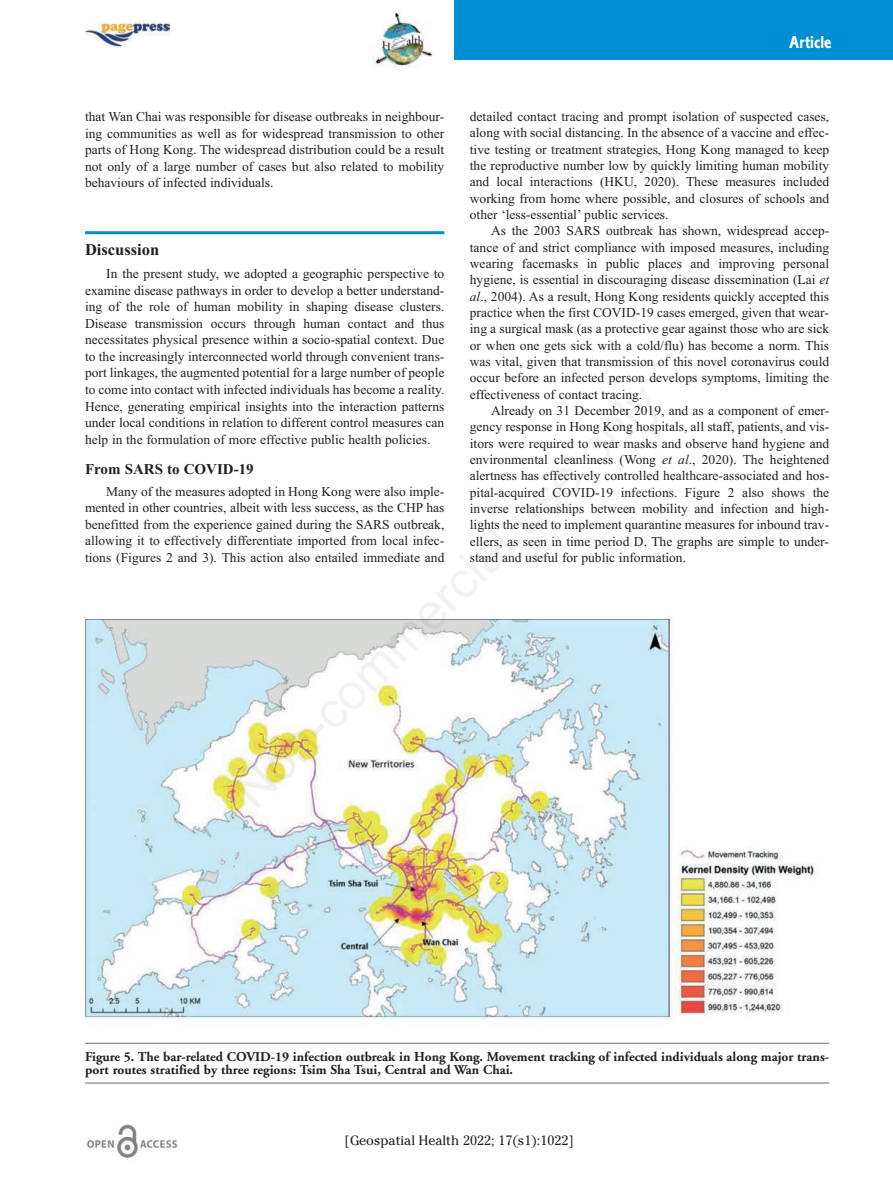
<style>
.page{position:relative;width:893px;height:1191px;background:#fff}
.page>*{position:absolute;margin:0;border:0;box-sizing:border-box;transform-origin:0 0}
.t1{font:18px "Corinthian Bold Condensed Plain";color:#fff}
.t2{font:700 16.5px "Times New Roman";color:#231f20}
.t3{font:700 15px "Times New Roman";color:#231f20}
.t4{font:13.5px/16.4px "Times New Roman";color:#231f20;text-align:justify}
.t5{font:700 13.5px/13.5px "Adobe Garamond";color:#231f20}
.t6{font:13.5px "Cheltenham";color:#231f20}
.s1{font-style:italic}
</style>
<div class="page">
<div style="left:454px;top:0;width:439px;height:60px;background:#008ed2"></div>
<img style="left:373px;top:11px;width:60px;height:57px">
<hr style="left:85px;top:231px;width:359px;height:3px;background:#008ed2">
<img style="left:86px;top:1124px;width:92px;height:35px">
<img style="left:85px;top:22px;width:84px;height:25px">
<hr style="left:85px;top:1042px;width:744px;height:1px;background:#6c6d70">
<hr style="left:85px;top:1082px;width:744px;height:1px;background:#6c6d70">
<img style="left:85px;top:620px;width:732px;height:399px">
<p class="t4" style="left:85px;top:108px;width:361px">that Wan Chai was responsible for disease outbreaks in neighbour&shy;ing communities as well as for widespread transmission to other parts of Hong Kong. The widespread distribution could be a result not only of a large number of cases but also related to mobility behaviours of infected individuals.</p>
<p class="t2" style="left:85px;top:240px;width:76px">Discussion</p>
<p class="t4" style="left:85px;top:265px;width:361px;text-indent:21px">In the present study, we adopted a geographic perspective to examine disease pathways in order to develop a better understand&shy;ing of the role of human mobility in shaping disease clusters.<br>Disease transmission occurs through human contact and thus necessitates physical presence within a socio-spatial context. Due to the increasingly interconnected world through convenient trans&shy;port linkages, the augmented potential for a large number of people to come into contact with infected individuals has become a reality.<br>Hence, generating empirical insights into the interaction patterns under local conditions in relation to different control measures can help in the formulation of more effective public health policies.</p>
<p class="t3" style="left:85px;top:460px;width:170px">From SARS to COVID-19</p>
<p class="t4" style="left:85px;top:483px;width:361px;text-indent:21px">Many of the measures adopted in Hong Kong were also imple&shy;mented in other countries, albeit with less success, as the CHP has benefitted from the experience gained during the SARS outbreak, allowing it to effectively differentiate imported from local infec&shy;tions (Figures 2 and 3). This action also entailed immediate and</p>
<h1 class="t1" style="left:789px;top:36px;width:44px">Article</h1>
<p class="t4" style="left:470px;top:108px;width:361px">detailed contact tracing and prompt isolation of suspected cases, along with social distancing. In the absence of a vaccine and effec&shy;tive testing or treatment strategies, Hong Kong managed to keep the reproductive number low by quickly limiting human mobility and local interactions (HKU, 2020). These measures included working from home where possible, and closures of schools and other ‘less-essential’ public services.</p>
<p class="t4" style="left:470px;top:223px;width:361px;text-indent:21px">As the 2003 SARS outbreak has shown, widespread accep&shy;tance of and strict compliance with imposed measures, including wearing facemasks in public places and improving personal hygiene, is essential in discouraging disease dissemination (Lai <span class="s1">et al</span>., 2004). As a result, Hong Kong residents quickly accepted this practice when the first COVID-19 cases emerged, given that wear&shy;ing a surgical mask (as a protective gear against those who are sick or when one gets sick with a cold/flu) has become a norm. This was vital, given that transmission of this novel coronavirus could occur before an infected person develops symptoms, limiting the effectiveness of contact tracing.</p>
<p class="t4" style="left:470px;top:402px;width:361px;text-indent:21px">Already on 31 December 2019, and as a component of emer&shy;gency response in Hong Kong hospitals, all staff, patients, and vis&shy;itors were required to wear masks and observe hand hygiene and environmental cleanliness (Wong <span class="s1">et al</span>., 2020). The heightened alertness has effectively controlled healthcare-associated and hos&shy;pital-acquired COVID-19 infections. Figure 2 also shows the inverse relationships between mobility and infection and high&shy;lights the need to implement quarantine measures for inbound trav&shy;ellers, as seen in time period D. The graphs are simple to under&shy;stand and useful for public information.</p>
<p class="t5" style="left:85px;top:1050px;width:746px">Figure 5. The bar-related COVID-19 infection outbreak in Hong Kong. Movement tracking of infected individuals along major trans&shy;port routes stratified by three regions: Tsim Sha Tsui, Central and Wan Chai.</p>
<p class="t6" style="left:345px;top:1132px;width:231px">[Geospatial Health 2022; 17(s1):1022]</p>
</div>
